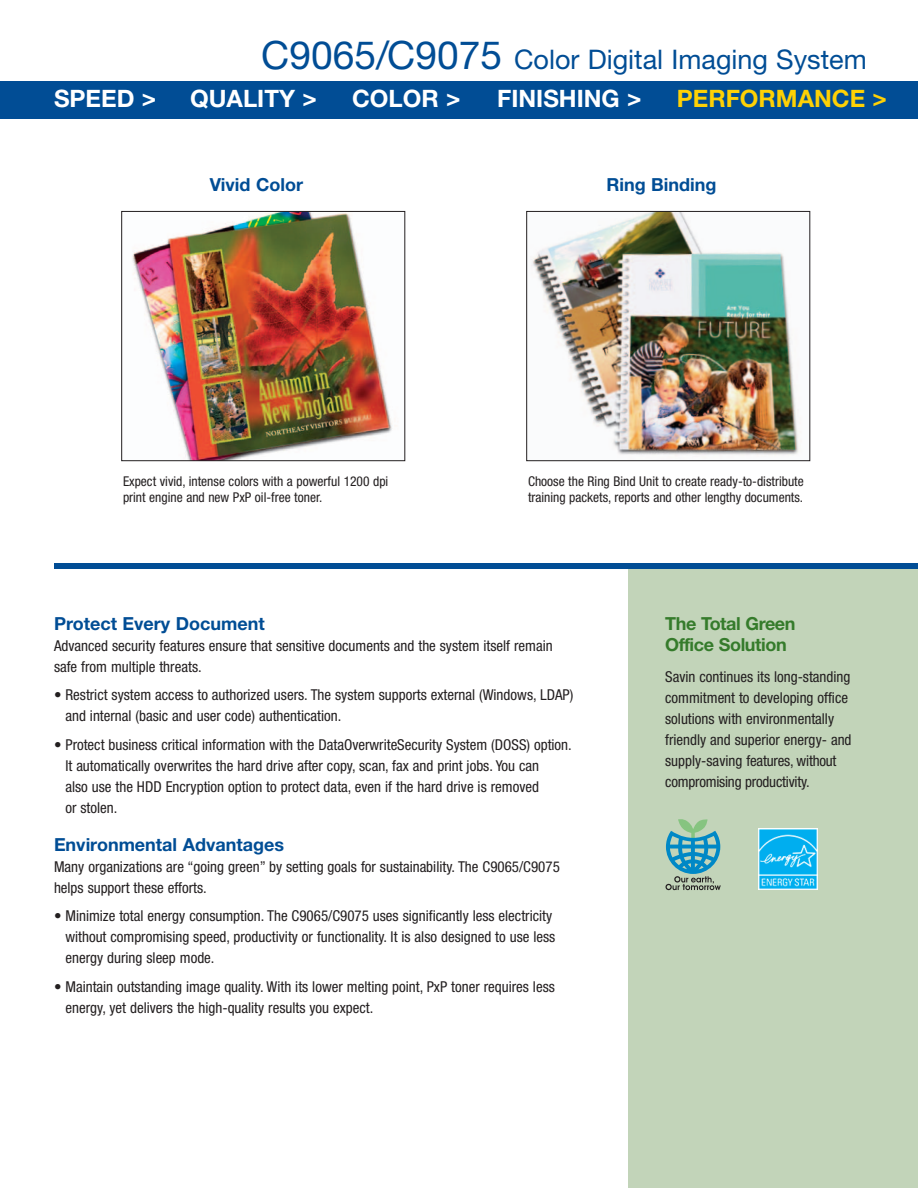
<style>
.page{position:relative;width:918px;height:1188px;background:#fff}
.page>*{position:absolute;margin:0;border:0;box-sizing:border-box;transform-origin:0 0}
.t1{font:27px "Helvetica Neue";color:#014d95}
.t2{font:700 24px "Helvetica Neue";color:#fff}
.t3{font:700 24px "Helvetica Neue";color:#fed105}
.t4{font:700 18px "Helvetica Neue";color:#014d95}
.t5{font:700 18px/21px "Helvetica Neue";letter-spacing:-.02em;color:#357b2b}
.t6{font:condensed 15px/21px "Helvetica Neue";color:#231f20}
.t7{font:condensed 13.5px/16.5px "Helvetica Neue";color:#231f20}
.s1{font-size:39px}
</style>
<div class="page">
<div style="left:0;top:81px;width:918px;height:37px;background:#014d95"></div>
<div style="left:629px;top:564px;width:289px;height:624px;background:#c2d4b9"></div>
<div style="left:54px;top:563px;width:864px;height:6px;background:#014d95"></div>
<img style="left:132px;top:213px;width:264px;height:246px">
<div style="left:122px;top:211px;width:283px;height:250px;border:1px solid #231f20"></div>
<img style="left:531px;top:213px;width:268px;height:243px">
<div style="left:526px;top:211px;width:284px;height:250px;border:1px solid #231f20"></div>
<svg style="left:666px;top:819px;width:55px;height:71px"></svg>
<img style="left:758px;top:829px;width:59px;height:60px">
<h1 class="t1" style="left:261px;top:50px;width:607px"><span class="s1">C9065/C9075</span> Color Digital Imaging System</h1>
<h2 class="t2" style="left:54px;top:90px;width:104px">SPEED &gt;</h2>
<h2 class="t2" style="left:190px;top:90px;width:128px">QUALITY &gt;</h2>
<h2 class="t2" style="left:352px;top:90px;width:110px">COLOR &gt;</h2>
<h2 class="t2" style="left:497px;top:90px;width:146px">FINISHING &gt;</h2>
<h2 class="t3" style="left:677px;top:90px;width:212px">PERFORMANCE &gt;</h2>
<p class="t4" style="left:210px;top:178px;width:95px">Vivid Color</p>
<p class="t7" style="left:123px;top:474px;width:267px">Expect vivid, intense colors with a powerful 1200 dpi print engine and new PxP oil-free toner.</p>
<p class="t4" style="left:606px;top:178px;width:112px">Ring Binding</p>
<p class="t7" style="left:528px;top:474px;width:277px">Choose the Ring Bind Unit to create ready-to-distribute training packets, reports and other lengthy documents.</p>
<p class="t4" style="left:54px;top:617px;width:212px">Protect Every Document</p>
<p class="t6" style="left:54px;top:636px;width:500px">Advanced security features ensure that sensitive documents and the system itself remain safe from multiple threats.</p>
<p class="t6" style="left:65px;top:686px;width:510px;text-indent:-11px">• Restrict system access to authorized users. The system supports external (Windows, LDAP) and internal (basic and user code) authentication.</p>
<p class="t6" style="left:65px;top:735px;width:508px;text-indent:-11px">• Protect business critical information with the DataOverwriteSecurity System (DOSS) option.<br>It automatically overwrites the hard drive after copy, scan, fax and print jobs. You can<br>also use the HDD Encryption option to protect data, even if the hard drive is removed<br>or stolen.</p>
<p class="t4" style="left:54px;top:838px;width:232px">Environmental Advantages</p>
<p class="t6" style="left:54px;top:857px;width:507px">Many organizations are “going green” by setting goals for sustainability. The C9065/C9075 helps support these efforts.</p>
<p class="t6" style="left:65px;top:907px;width:491px;text-indent:-11px">• Minimize total energy consumption. The C9065/C9075 uses significantly less electricity without compromising speed, productivity or functionality. It is also designed to use less energy during sleep mode.</p>
<p class="t6" style="left:65px;top:977px;width:491px;text-indent:-11px">• Maintain outstanding image quality. With its lower melting point, PxP toner requires less energy, yet delivers the high-quality results you expect.</p>
<p class="t5" style="left:665px;top:614px;width:132px">The Total Green<br>Office Solution</p>
<p class="t6" style="left:665px;top:668px;width:188px">Savin continues its long-standing commitment to developing office solutions with environ mentally friendly and superior energy- and supply-saving features, without compromising productivity.</p>
</div>
